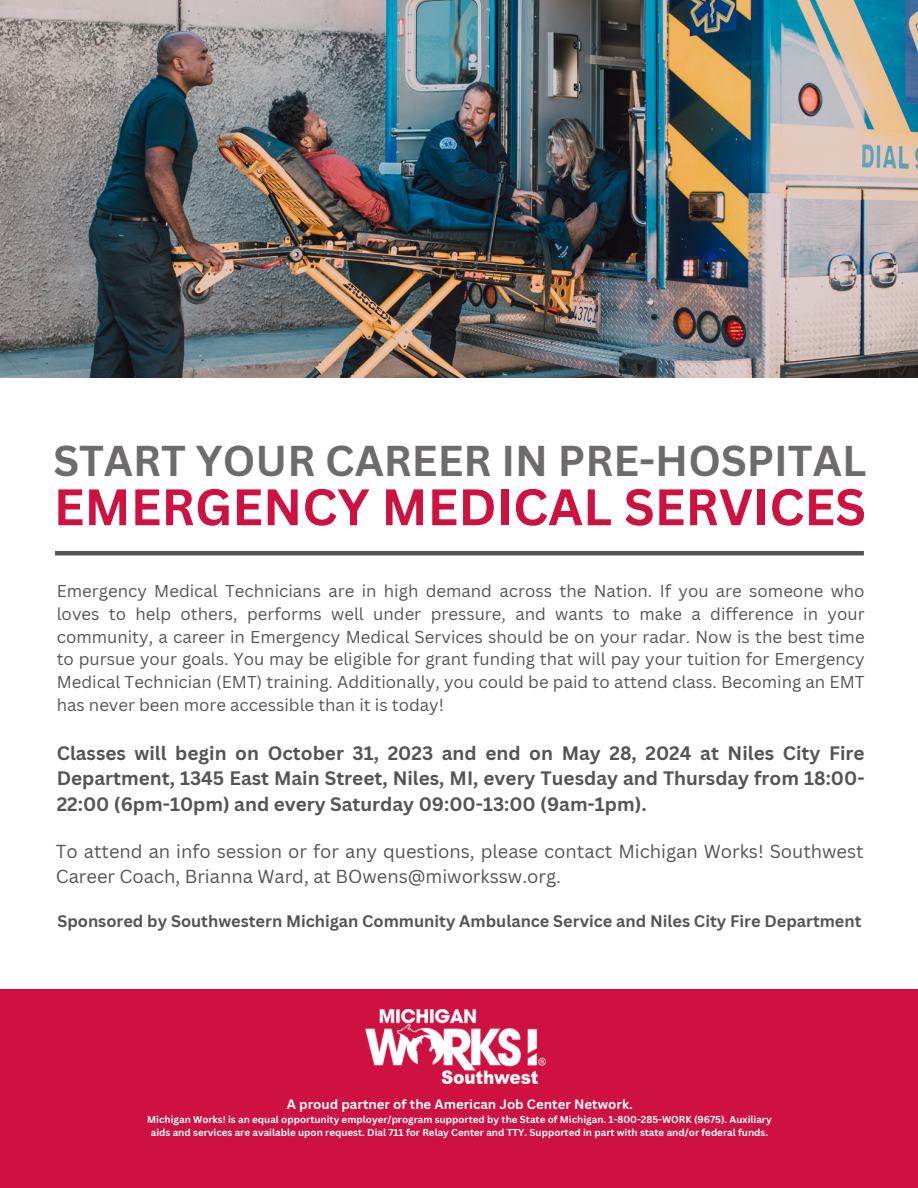
<style>
.page{position:relative;width:918px;height:1188px;background:#fff}
.page>*{position:absolute;margin:0;border:0;box-sizing:border-box;transform-origin:0 0}
.t1{font:700 50.1px "Canva Sans";color:#ce1141}
.t2{font:700 42px "Canva Sans";color:#6d6b6c}
.t3{font:700 18.9px/25.8px "Canva Sans";color:#545454;text-align:justify}
.t4{font:18.3px/24.8px "Canva Sans";color:#545454}
.t5{font:16.8px/22.8px "Canva Sans";color:#545454;text-align:justify}
.t6{font:700 16.35px "Canva Sans";color:#545454}
.t7{font:700 13.2px "Canva Sans";color:#fff}
.t8{font:700 9.75px/13px "Canva Sans";color:#fff;text-align:center}
</style>
<div class="page">
<img style="left:0;top:0;width:918px;height:377px">
<div style="left:0;top:989px;width:918px;height:199px;background:#ce1141"></div>
<img style="left:365px;top:1009px;width:180px;height:75px">
<hr style="left:55px;top:551px;width:809px;height:4px;background:#545454">
<p class="t2" style="left:53px;top:431px;width:814px">START YOUR CAREER IN PRE-HOSPITAL</p>
<p class="t1" style="left:54px;top:472px;width:814px">EMERGENCY MEDICAL SERVICES</p>
<p class="t5" style="left:57px;top:579px;width:809px">Emergency Medical Technicians are in high demand across the Nation. If you are someone who loves to help others, performs well under pressure, and wants to make a difference in your community, a career in Emergency Medical Services should be on your radar. Now is the best time to pursue your goals. You may be eligible for grant funding that will pay your tuition for Emergency Medical Technician (EMT) training. Additionally, you could be paid to attend class. Becoming an EMT has never been more accessible than it is today!</p>
<p class="t3" style="left:57px;top:739px;width:809px">Classes will begin on October 31, 2023 and end on May 28, 2024 at Niles City Fire Department, 1345 East Main Street, Niles, MI, every Tuesday and Thursday from 18:00- 22:00 (6pm-10pm) and every Saturday 09:00-13:00 (9am-1pm).</p>
<p class="t4" style="left:56px;top:839px;width:809px">To attend an info session or for any questions, please contact Michigan Works! Southwest<br>Career Coach, Brianna Ward, at BOwens@miworkssw.org.</p>
<p class="t6" style="left:57px;top:910px;width:806px">Sponsored by Southwestern Michigan Community Ambulance Service and Niles City Fire Department</p>
<p class="t7" style="left:287px;top:1095px;width:347px">A proud partner of the American Job Center Network.</p>
<p class="t8" style="left:147px;top:1112px;width:626px">Michigan Works! is an equal opportunity employer/program supported by the State of Michigan. 1-800-285-WORK (9675). Auxiliary aids and services are available upon request. Dial 711 for Relay Center and TTY. Supported in part with state and/or federal funds.</p>
</div>
